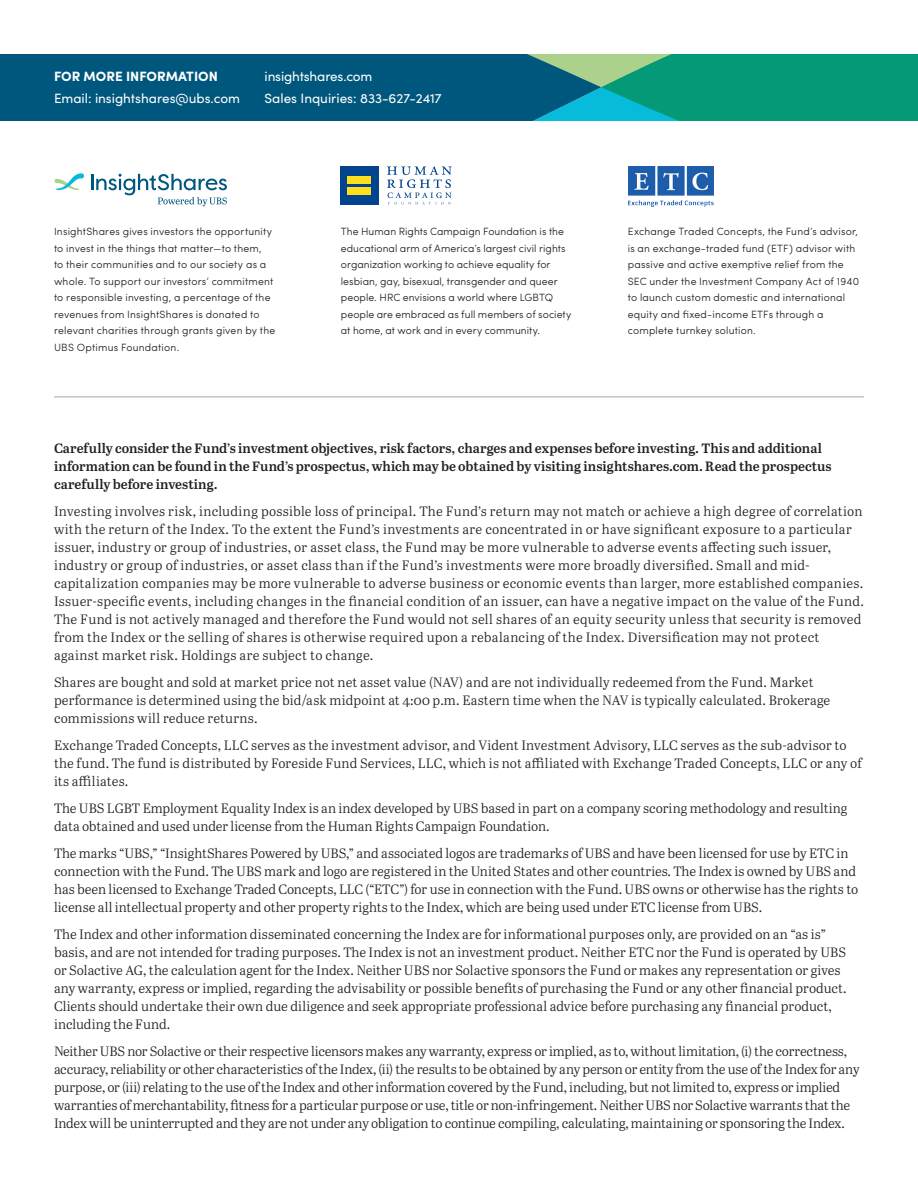
<style>
.page{position:relative;width:918px;height:1188px;background:#fff}
.page>*{position:absolute;margin:0;border:0;box-sizing:border-box;transform-origin:0 0}
.Body_Serif{font:13.5px/18px "Abril Text Lt";letter-spacing:.005em;color:#231f20}
.Body_Serif-2{font:13.5px/18px "Abril Text Lt";letter-spacing:.025em;color:#231f20}
.Body_Serif-3{font:600 13.5px/18px "Abril Text";color:#231f20}
.Normal_-_large{font:13.5px "Sofia Pro";color:#fff}
.Normal_-_large-2{font:700 13.5px "Sofia Pro";color:#fff}
.Body_Serif-4{font:300 10.5px/16.5px "Sofia Pro";letter-spacing:.015em;color:#231f20}
</style>
<div class="page">
<div style="left:0;top:54px;width:918px;height:67px;background:#00577d"></div>
<svg style="left:527px;top:54px;width:391px;height:67px;background:#139a82"></svg>
<div style="left:340px;top:166px;width:38px;height:39px;background:#02448d"></div>
<div style="left:348px;top:176px;width:23px;height:7px;background:#ffdf1b"></div>
<div style="left:348px;top:188px;width:23px;height:7px;background:#ffdf1b"></div>
<svg style="left:387px;top:166px;width:65px;height:39px"></svg>
<svg style="left:55px;top:173px;width:29px;height:17px"></svg>
<hr style="left:91px;top:174px;width:3px;height:16px;background:#00577d">
<svg style="left:96px;top:174px;width:131px;height:32px"></svg>
<img style="left:628px;top:167px;width:86px;height:39px">
<hr style="left:54px;top:397px;width:810px;height:1px;background:#a8a9ad">
<p class="Normal_-_large-2" style="left:54px;top:66px;width:165px">FOR MORE INFORMATION</p>
<p class="Normal_-_large" style="left:54px;top:88px;width:188px">Email: insightshares@ubs.com</p>
<p class="Normal_-_large" style="left:265px;top:66px;width:109px">insightshares.com</p>
<p class="Normal_-_large" style="left:265px;top:88px;width:179px">Sales Inquiries: 833-627-2417</p>
<p class="Body_Serif-4" style="left:54px;top:223px;width:223px">InsightShares gives investors the opportunity to invest in the things that matter—to them,<br>to their communities and to our society as a whole. To support our investors’ commitment to responsible investing, a percentage of the revenues from InsightShares is donated to relevant charities through grants given by the UBS Optimus Foundation.</p>
<p class="Body_Serif-4" style="left:341px;top:223px;width:232px">The Human Rights Campaign Foundation is the educational arm of America’s largest civil rights organization working to achieve equality for lesbian, gay, bisexual, transgender and queer people. HRC envisions a world where LGBTQ people are embraced as full members of society at home, at work and in every community.</p>
<p class="Body_Serif-4" style="left:628px;top:223px;width:233px">Exchange Traded Concepts, the Fund’s advisor, is an exchange-traded fund (ETF) advisor with passive and active exemptive relief from the SEC under the Investment Company Act of 1940 to launch custom domestic and international equity and fixed-income ETFs through a complete turnkey solution.</p>
<p class="Body_Serif-3" style="left:54px;top:439px;width:779px">Carefully consider the Fund’s investment objectives, risk factors, charges and expenses before investing. This and additional information can be found in the Fund’s prospectus, which may be obtained by visiting insightshares.com. Read the prospectus carefully before investing.</p>
<p class="Body_Serif-2" style="left:54px;top:502px;width:812px">Investing involves risk, including possible loss of principal. The Fund’s return may not match or achieve a high degree of correlation with the return of the Index. To the extent the Fund’s investments are concentrated in or have significant exposure to a particular issuer, industry or group of industries, or asset class, the Fund may be more vulnerable to adverse events affecting such issuer, industry or group of industries, or asset class than if the Fund’s investments were more broadly diversified. Small and mid&shy;capitalization companies may be more vulnerable to adverse business or economic events than larger, more established companies.<br>Issuer-specific events, including changes in the financial condition of an issuer, can have a negative impact on the value of the Fund.<br>The Fund is not actively managed and therefore the Fund would not sell shares of an equity security unless that security is removed from the Index or the selling of shares is otherwise required upon a rebalancing of the Index. Diversification may not protect against market risk. Holdings are subject to change.</p>
<p class="Body_Serif" style="left:54px;top:673px;width:778px">Shares are bought and sold at market price not net asset value (NAV) and are not individually redeemed from the Fund. Market performance is determined using the bid/ask midpoint at 4:00 p.m. Eastern time when the NAV is typically calculated. Brokerage commissions will reduce returns.</p>
<p class="Body_Serif" style="left:54px;top:736px;width:809px">Exchange Traded Concepts, LLC serves as the investment advisor, and Vident Investment Advisory, LLC serves as the sub-advisor to the fund. The fund is distributed by Foreside Fund Services, LLC, which is not affiliated with Exchange Traded Concepts, LLC or any of its affiliates.</p>
<p class="Body_Serif" style="left:54px;top:799px;width:795px">The UBS LGBT Employment Equality Index is an index developed by UBS based in part on a company scoring methodology and resulting data obtained and used under license from the Human Rights Campaign Foundation.</p>
<p class="Body_Serif" style="left:54px;top:844px;width:806px">The marks “UBS,” “InsightShares Powered by UBS,” and associated logos are trademarks of UBS and have been licensed for use by ETC in connection with the Fund. The UBS mark and logo are registered in the United States and other countries. The Index is owned by UBS and has been licensed to Exchange Traded Concepts, LLC (“ETC”) for use in connection with the Fund. UBS owns or otherwise has the rights to license all intellectual property and other property rights to the Index, which are being used under ETC license from UBS.</p>
<p class="Body_Serif" style="left:54px;top:925px;width:794px">The Index and other information disseminated concerning the Index are for informational purposes only, are provided on an “as is” basis, and are not intended for trading purposes. The Index is not an investment product. Neither ETC nor the Fund is operated by UBS or Solactive AG, the calculation agent for the Index. Neither UBS nor Solactive sponsors the Fund or makes any representation or gives any warranty, express or implied, regarding the advisability or possible benefits of purchasing the Fund or any other financial product.<br>Clients should undertake their own due diligence and seek appropriate professional advice before purchasing any financial product, including the Fund.</p>
<p class="Body_Serif" style="left:54px;top:1042px;width:807px">Neither UBS nor Solactive or their respective licensors makes any warranty, express or implied, as to, without limitation, (i) the correctness, accuracy, reliability or other characteristics of the Index, (ii) the results to be obtained by any person or entity from the use of the Index for any purpose, or (iii) relating to the use of the Index and other information covered by the Fund, including, but not limited to, express or implied warranties of merchantability, fitness for a particular purpose or use, title or non-infringement. Neither UBS nor Solactive warrants that the Index will be uninterrupted and they are not under any obligation to continue compiling, calculating, maintaining or sponsoring the Index.</p>
</div>
